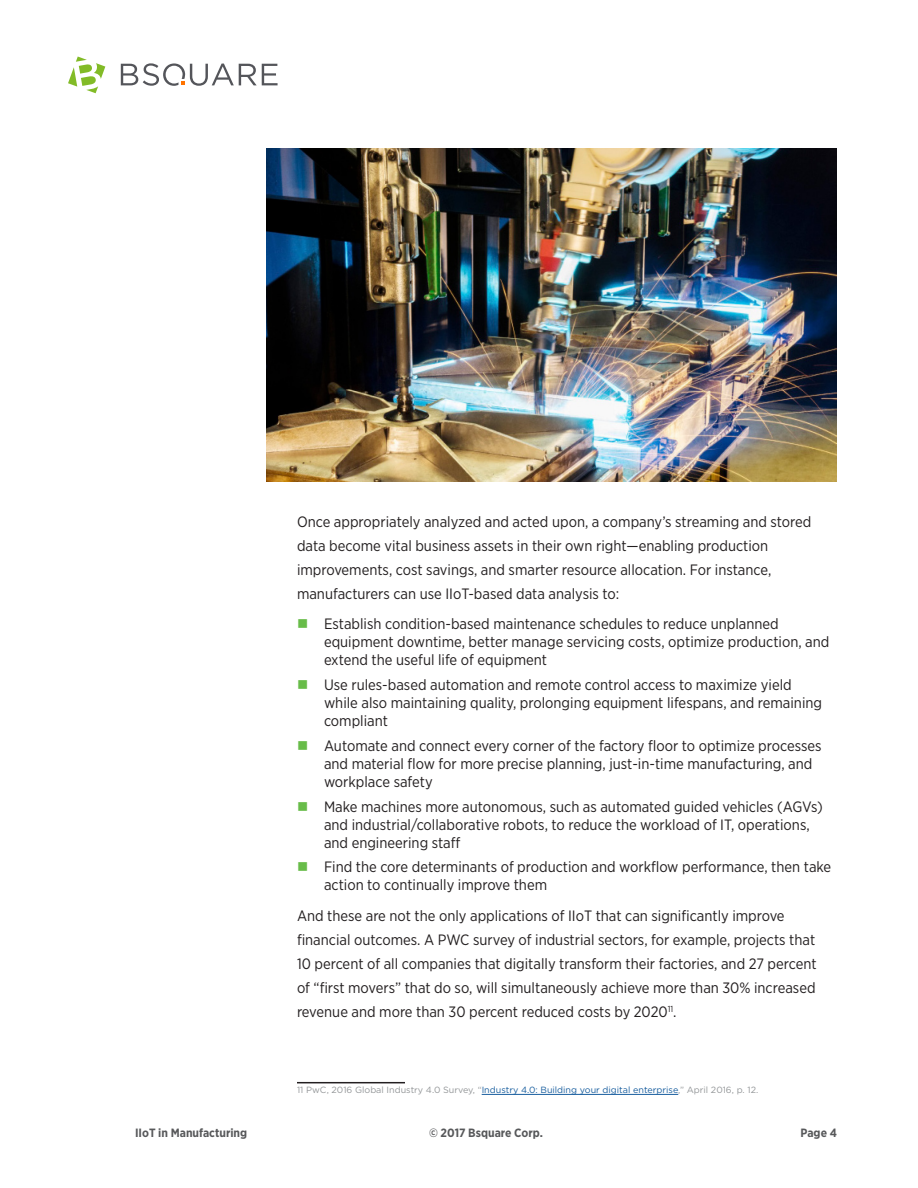
<style>
.page{position:relative;width:918px;height:1188px;background:#fff}
.page>*{position:absolute;margin:0;border:0;box-sizing:border-box;transform-origin:0 0}
.t1{font:15px/18px "Gotham Narrow";color:#231f20}
.t2{font:700 12px "Gotham Narrow";color:#57585a}
.Fine_print{font:9px "Gotham";color:#939698}
.s1{color:#68bc49}
.s2{color:#175d9e}
</style>
<div class="page">
<svg style="left:121px;top:63px;width:157px;height:23px"></svg>
<svg style="left:68px;top:57px;width:37px;height:36px"></svg>
<hr style="left:297px;top:1082px;width:108px;height:1px;background:#231f20">
<hr style="left:482px;top:1094px;width:196px;height:1px;background:#175d9e">
<img style="left:267px;top:148px;width:570px;height:334px">
<p class="t1" style="left:297px;top:510px;width:516px;line-height:24px">Once appropriately analyzed and acted upon, a company’s streaming and stored data become vital business assets in their own right—enabling production improvements, cost savings, and smarter resource allocation. For instance, manufacturers can use IIoT-based data analysis to:</p>
<p class="t1" style="left:324px;top:615px;width:507px;text-indent:-27px"><span class="s1">■</span> Establish condition-based maintenance schedules to reduce unplanned equipment downtime, better manage servicing costs, optimize production, and extend the useful life of equipment</p>
<p class="t1" style="left:324px;top:676px;width:500px;text-indent:-27px"><span class="s1">■</span> Use rules-based automation and remote control access to maximize yield while also maintaining quality, prolonging equipment lifespans, and remaining compliant</p>
<p class="t1" style="left:324px;top:736px;width:499px;text-indent:-27px"><span class="s1">■</span> Automate and connect every corner of the factory floor to optimize processes and material flow for more precise planning, just-in-time manufacturing, and workplace safety</p>
<p class="t1" style="left:324px;top:797px;width:500px;text-indent:-27px"><span class="s1">■</span> Make machines more autonomous, such as automated guided vehicles (AGVs) and industrial/collaborative robots, to reduce the workload of IT, operations, and engineering staff</p>
<p class="t1" style="left:324px;top:858px;width:509px;text-indent:-27px"><span class="s1">■</span> Find the core determinants of production and workflow performance, then take action to continually improve them</p>
<p class="t1" style="left:297px;top:904px;width:521px;line-height:24px">And these are not the only applications of IIoT that can significantly improve financial outcomes. A PWC survey of industrial sectors, for example, projects that 10 percent of all companies that digitally transform their factories, and 27 percent of “first movers” that do so, will simultaneously achieve more than 30% increased revenue and more than 30 percent reduced costs by 2020<sup>11</sup>.</p>
<p class="Fine_print" style="left:297px;top:1085px;width:463px">11 PwC, 2016 Global Industry 4.0 Survey, “<span class="s2">Industry 4.0: Building your digital enterprise</span>,” April 2016, p. 12.</p>
<p class="t2" style="left:135px;top:1125px;width:114px">IIoT in Manufacturing</p>
<p class="t2" style="left:429px;top:1125px;width:115px">© 2017 Bsquare Corp.</p>
<p class="t2" style="left:801px;top:1125px;width:38px">Page 4</p>
</div>
